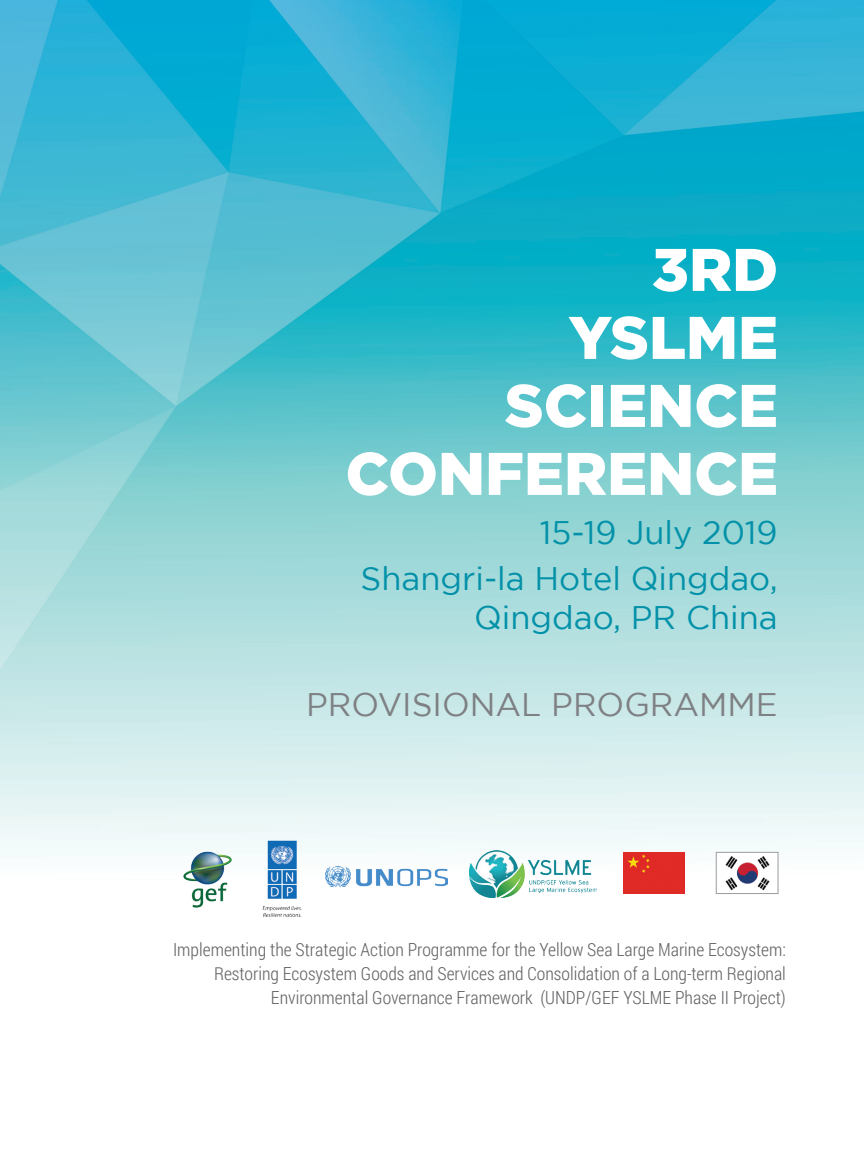
<style>
.page{position:relative;width:864px;height:1152px;background:#fff}
.page>*{position:absolute;margin:0;border:0;box-sizing:border-box;transform-origin:0 0}
.t1{font:900 60px "Gotham";color:#fff}
.t2{font:32.6px "Gotham";color:#0291a9}
.t3{font:32.6px "Gotham";color:#7e8083}
.t4{font:300 18px/24px "Roboto Condensed";color:#636366;text-align:right}
</style>
<div class="page">
<img style="left:0;top:0;width:864px;height:894px">
<img style="left:182px;top:851px;width:50px;height:57px">
<img style="left:324px;top:866px;width:123px;height:23px">
<img style="left:254px;top:837px;width:54px;height:80px">
<img style="left:470px;top:850px;width:126px;height:48px">
<div style="left:623px;top:852px;width:62px;height:42px;background:#df2a26"></div>
<img style="left:718px;top:854px;width:58px;height:38px">
<div style="left:716px;top:852px;width:62px;height:42px;border:1px solid #999b9e"></div>
<p class="t1" style="left:652px;top:235px;width:128px">3RD</p>
<p class="t1" style="left:569px;top:303px;width:211px">YSLME</p>
<p class="t1" style="left:505px;top:371px;width:275px">SCIENCE</p>
<p class="t1" style="left:346px;top:439px;width:434px">CONFERENCE</p>
<p class="t2" style="left:540px;top:514px;width:239px">15-19 July 2019</p>
<p class="t2" style="left:361px;top:560px;width:419px">Shangri-la Hotel Qingdao,</p>
<p class="t2" style="left:474px;top:600px;width:305px">Qingdao, PR China</p>
<p class="t3" style="left:306px;top:686px;width:473px">PROVISIONAL PROGRAMME</p>
<p class="t4" style="left:173px;top:937px;width:614px">Implementing the Strategic Action Programme for the Yellow Sea Large Marine Ecosystem:<br>Restoring Ecosystem Goods and Services and Consolidation of a Long-term Regional<br>Environmental Governance Framework (UNDP/GEF YSLME Phase II Project)</p>
</div>
